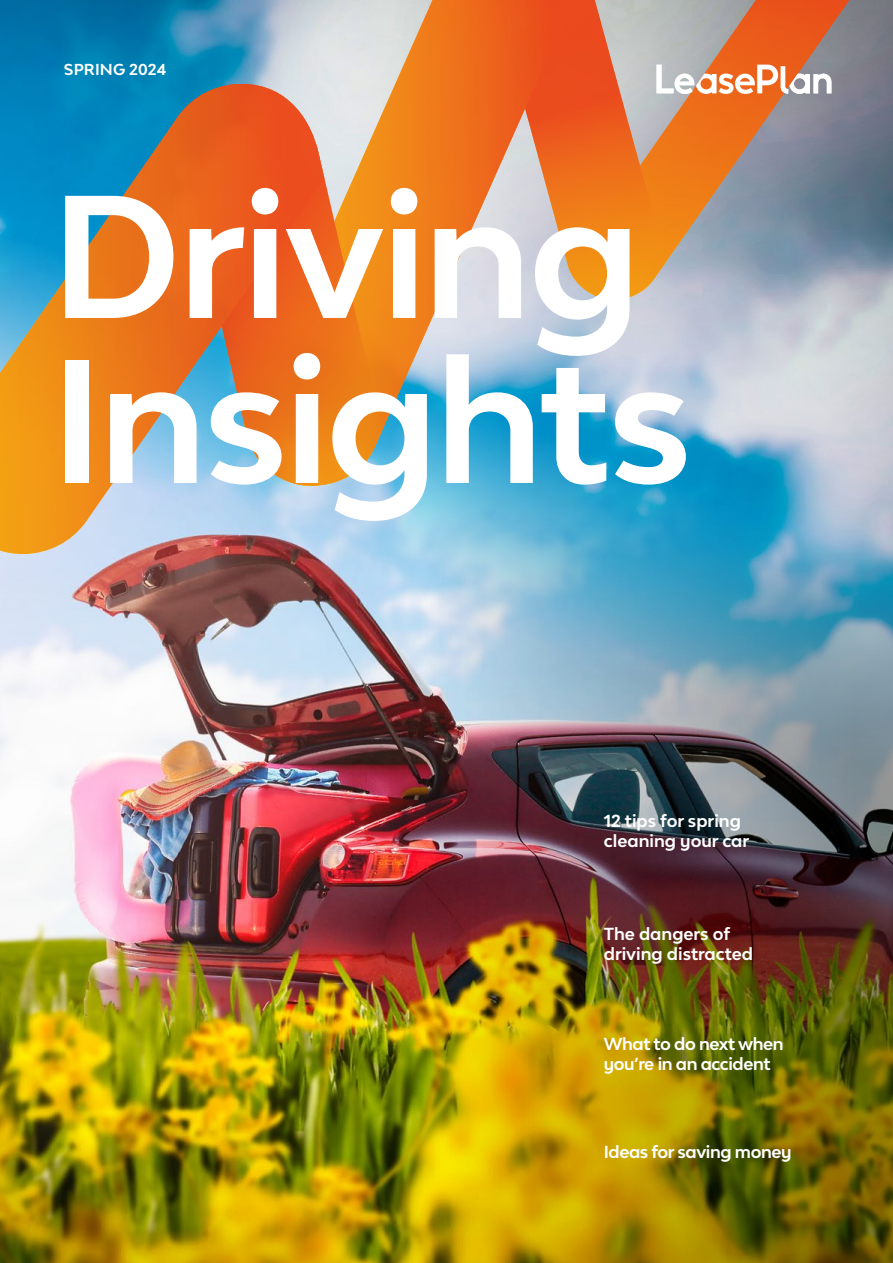
<style>
.page{position:relative;width:893px;height:1263px;background:#fff}
.page>*{position:absolute;margin:0;border:0;box-sizing:border-box;transform-origin:0 0}
.t1{font:700 165px/165px "Lease Plan";letter-spacing:-.02em;color:#fff}
.t2{font:700 16.5px/19.8px "Lease Plan";letter-spacing:-.005em;color:#fff}
.t3{font:700 16.5px/19.8px "Lease Plan";letter-spacing:-.025em;color:#fff}
.t4{font:700 15px "Lease Plan";letter-spacing:.005em;color:#fff}
</style>
<div class="page">
<img style="left:0;top:949px;width:350px;height:314px">
<img style="left:350px;top:949px;width:543px;height:314px">
<img style="left:0;top:0;width:893px;height:949px">
<svg style="left:587px;top:0;width:262px;height:306px;background:#ab8c7e"></svg>
<svg style="left:587px;top:0;width:79px;height:300px;background:#de9052"></svg>
<svg style="left:244px;top:0;width:343px;height:486px;background:#b99d85"></svg>
<svg style="left:324px;top:84px;width:58px;height:402px;background:#e79c4f"></svg>
<svg style="left:0;top:84px;width:324px;height:470px;background:#b18762"></svg>
<svg style="left:656px;top:65px;width:175px;height:29px"></svg>
<p class="t4" style="left:64px;top:60px;width:104px">SPRING 2024</p>
<h1 class="t1" style="left:51px;top:170px;width:643px">Driving<br>Insights</h1>
<p class="t2" style="left:604px;top:811px;width:147px">12 tips for spring cleaning your car</p>
<p class="t2" style="left:604px;top:923px;width:151px">The dangers of driving distracted</p>
<p class="t3" style="left:604px;top:1034px;width:181px">What to do next when you’re in an accident</p>
<p class="t3" style="left:604px;top:1142px;width:189px">Ideas for saving money</p>
</div>
